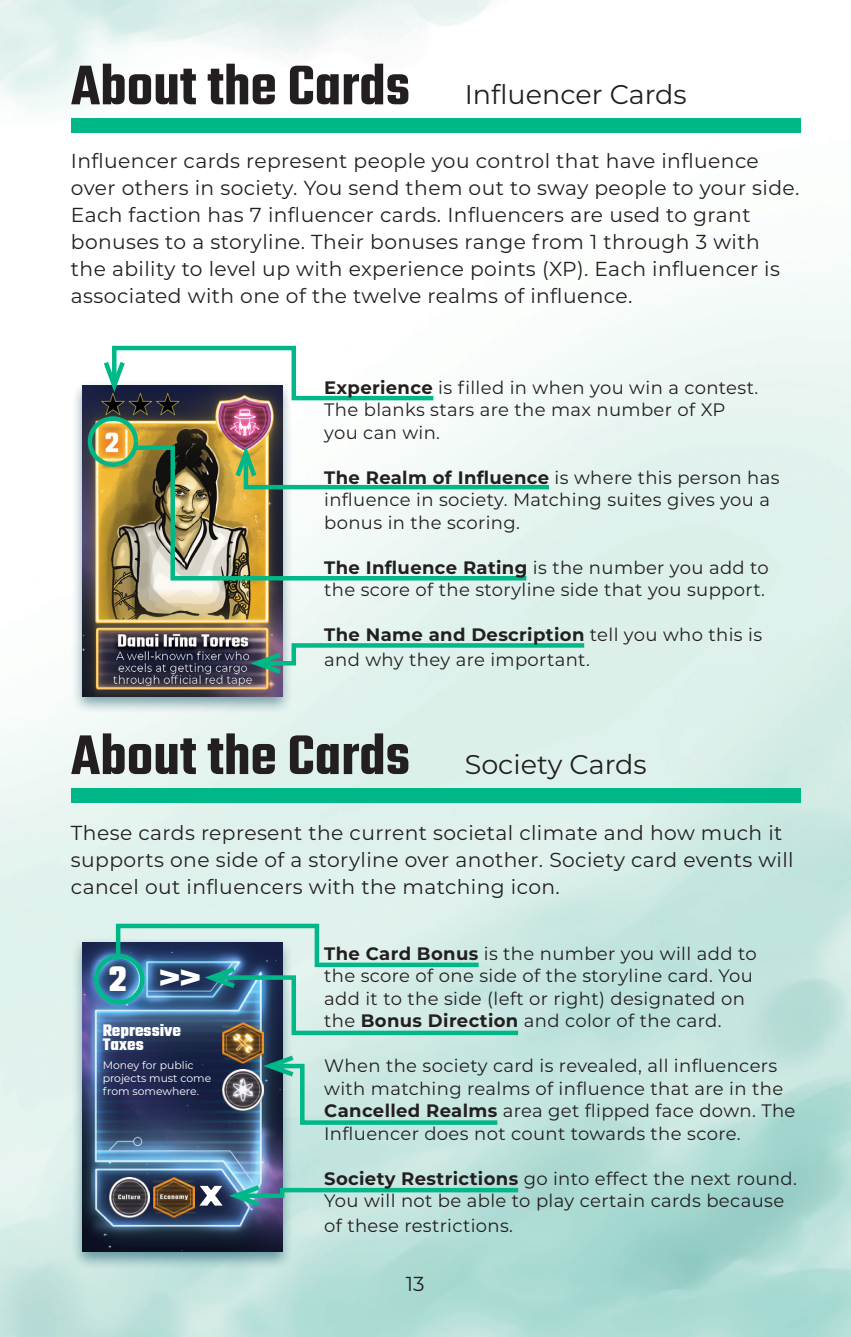
<style>
.page{position:relative;width:851px;height:1337px;background:#fff}
.page>*{position:absolute;margin:0;border:0;box-sizing:border-box;transform-origin:0 0}
.Title_v1_non_toc{font:600 60.75px "Teko";color:#231f20}
.t1{font:700 38.48px "Teko";color:#fff}
.txt_in_the_podzgl{font:27px "Montserrat";color:#231f20}
.txt_fill_osn{font:20.25px/27px "Montserrat";letter-spacing:.02em;color:#231f20}
.txt_fill_osn-2{font:18px/22.5px "Montserrat";letter-spacing:.02em;color:#231f20}
.t2{font:700 18px/14.4px "Teko";color:#fff}
.t3{font:10.8px/13px "Montserrat";color:#fff}
.s1{font-weight:700}
</style>
<div class="page">
<img style="left:0;top:0;width:851px;height:1336px">
<div style="left:71px;top:937px;width:223px;height:332px;background:#00465e;opacity:.49"></div>
<img style="left:83px;top:942px;width:199px;height:309px">
<img style="left:109px;top:1177px;width:41px;height:40px">
<img style="left:154px;top:1177px;width:40px;height:40px">
<img style="left:223px;top:1037px;width:41px;height:26px">
<img style="left:223px;top:1069px;width:33px;height:41px">
<div style="left:71px;top:380px;width:223px;height:334px;background:#00465e;opacity:.49"></div>
<img style="left:83px;top:385px;width:199px;height:311px">
<div style="left:71px;top:788px;width:729px;height:14px;background:#00b887"></div>
<div style="left:71px;top:119px;width:729px;height:14px;background:#00b887"></div>
<svg style="left:100px;top:343px;width:338px;height:59px"></svg>
<svg style="left:130px;top:443px;width:401px;height:140px"></svg>
<svg style="left:232px;top:439px;width:321px;height:52px"></svg>
<svg style="left:244px;top:641px;width:344px;height:36px;background:#b6dbd2"></svg>
<svg style="left:114px;top:921px;width:408px;height:116px;background:#92b8be"></svg>
<svg style="left:256px;top:1052px;width:246px;height:75px;background:#a9d2cc"></svg>
<svg style="left:194px;top:1181px;width:328px;height:29px;background:#8ec1be"></svg>
<div style="left:88px;top:416px;width:50px;height:51px;border:4px solid #00b887;border-radius:50%"></div>
<div style="left:94px;top:954px;width:50px;height:50px;border:4px solid #00b887;border-radius:50%"></div>
<p class="Title_v1_non_toc" style="left:71px;top:48px;width:340px">About the Cards</p>
<p class="txt_in_the_podzgl" style="left:464px;top:76px;width:223px">Influencer Cards</p>
<p class="txt_fill_osn" style="left:71px;top:147px;width:730px">Influencer cards represent people you control that have influence over others in society. You send them out to sway people to your side.</p>
<p class="txt_fill_osn" style="left:71px;top:201px;width:710px">Each faction has 7 influencer cards. Influencers are used to grant bonuses to a storyline. Their bonuses range from 1 through 3 with the ability to level up with experience points (XP). Each influencer is associated with one of the twelve realms of influence.</p>
<p class="txt_fill_osn-2" style="left:324px;top:375px;width:435px"><span class="s1">Experience</span> is filled in when you win a contest.<br>The blanks stars are the max number of XP you can win.</p>
<p class="txt_fill_osn-2" style="left:324px;top:465px;width:457px"><span class="s1">The Realm of Influence</span> is where this person has influence in society. Matching suites gives you a bonus in the scoring.</p>
<p class="txt_fill_osn-2" style="left:324px;top:555px;width:446px"><span class="s1">The Influence Rating</span> is the number you add to the score of the storyline side that you support.</p>
<p class="txt_fill_osn-2" style="left:324px;top:621px;width:439px;line-height:24.8px"><span class="s1">The Name and Description</span> tell you who this is and why they are important.</p>
<p class="Title_v1_non_toc" style="left:71px;top:718px;width:340px">About the Cards</p>
<p class="txt_in_the_podzgl" style="left:464px;top:746px;width:183px">Society Cards</p>
<p class="txt_fill_osn" style="left:71px;top:818px;width:724px">These cards represent the current societal climate and how much it supports one side of a storyline over another. Society card events will cancel out influencers with the matching icon.</p>
<p class="t1" style="left:109px;top:952px;width:93px">2 &gt;&gt;</p>
<p class="t2" style="left:103px;top:1024px;width:80px">Repressive<br>Taxes</p>
<p class="t3" style="left:103px;top:1058px;width:110px">Money for public projects must come from somewhere.</p>
<p class="txt_fill_osn-2" style="left:324px;top:941px;width:434px"><span class="s1">The Card Bonus</span> is the number you will add to</p>
<p class="txt_fill_osn-2" style="left:324px;top:964px;width:430px">the score of one side of the storyline card. You</p>
<p class="txt_fill_osn-2" style="left:324px;top:986px;width:422px">add it to the side (left or right) designated on</p>
<p class="txt_fill_osn-2" style="left:324px;top:1009px;width:399px">the <span class="s1">Bonus Direction</span> and color of the card.</p>
<p class="txt_fill_osn-2" style="left:324px;top:1054px;width:473px">When the society card is revealed, all influencers with matching realms of influence that are in the <span class="s1">Cancelled Realms</span> area get flipped face down. The Influencer does not count towards the score.</p>
<p class="txt_fill_osn-2" style="left:324px;top:1166px;width:474px"><span class="s1">Society Restrictions</span> go into effect the next round.<br>You will not be able to play certain cards because</p>
<p class="txt_fill_osn-2" style="left:324px;top:1213px;width:190px">of these restrictions.</p>
<p class="txt_fill_osn" style="left:406px;top:1269px;width:20px">13</p>
</div>
